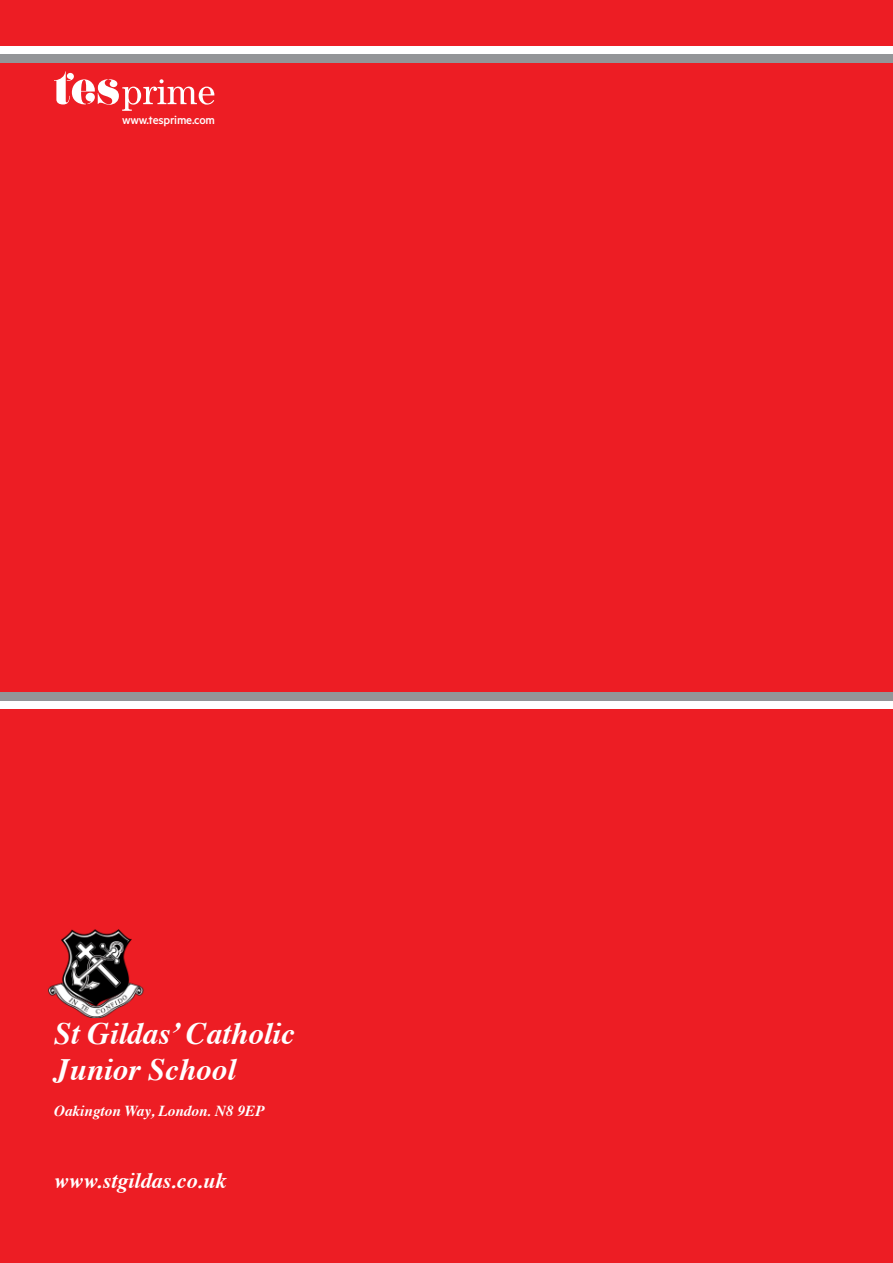
<style>
.page{position:relative;width:893px;height:1263px;background:#fff}
.page>*{position:absolute;margin:0;border:0;box-sizing:border-box;transform-origin:0 0}
.t1{font:italic 700 31.05px/36px "Times";color:#fff}
.t2{font:italic 700 22.05px "Times";color:#fff}
.t3{font:italic 700 15.3px "Times";color:#fff}
.t4{font:500 13.2px "Metric";letter-spacing:-.015em;color:#fff}
</style>
<div class="page">
<div style="left:0;top:0;width:893px;height:45px;background:#ed1d24"></div>
<div style="left:0;top:63px;width:893px;height:629px;background:#ed1d24"></div>
<div style="left:0;top:709px;width:893px;height:554px;background:#ed1d24"></div>
<div style="left:0;top:54px;width:893px;height:9px;background:#939598"></div>
<div style="left:0;top:692px;width:893px;height:8px;background:#939598"></div>
<svg style="left:54px;top:71px;width:160px;height:40px"></svg>
<img style="left:49px;top:929px;width:95px;height:88px">
<p class="t4" style="left:122px;top:113px;width:94px">www.tesprime.com</p>
<p class="t1" style="left:54px;top:1013px;width:242px">St Gildas’ Catholic<br>Junior School</p>
<p class="t3" style="left:54px;top:1096px;width:212px">Oakington Way, London. N8 9EP</p>
<p class="t2" style="left:54px;top:1160px;width:174px">www.stgildas.co.uk</p>
</div>
